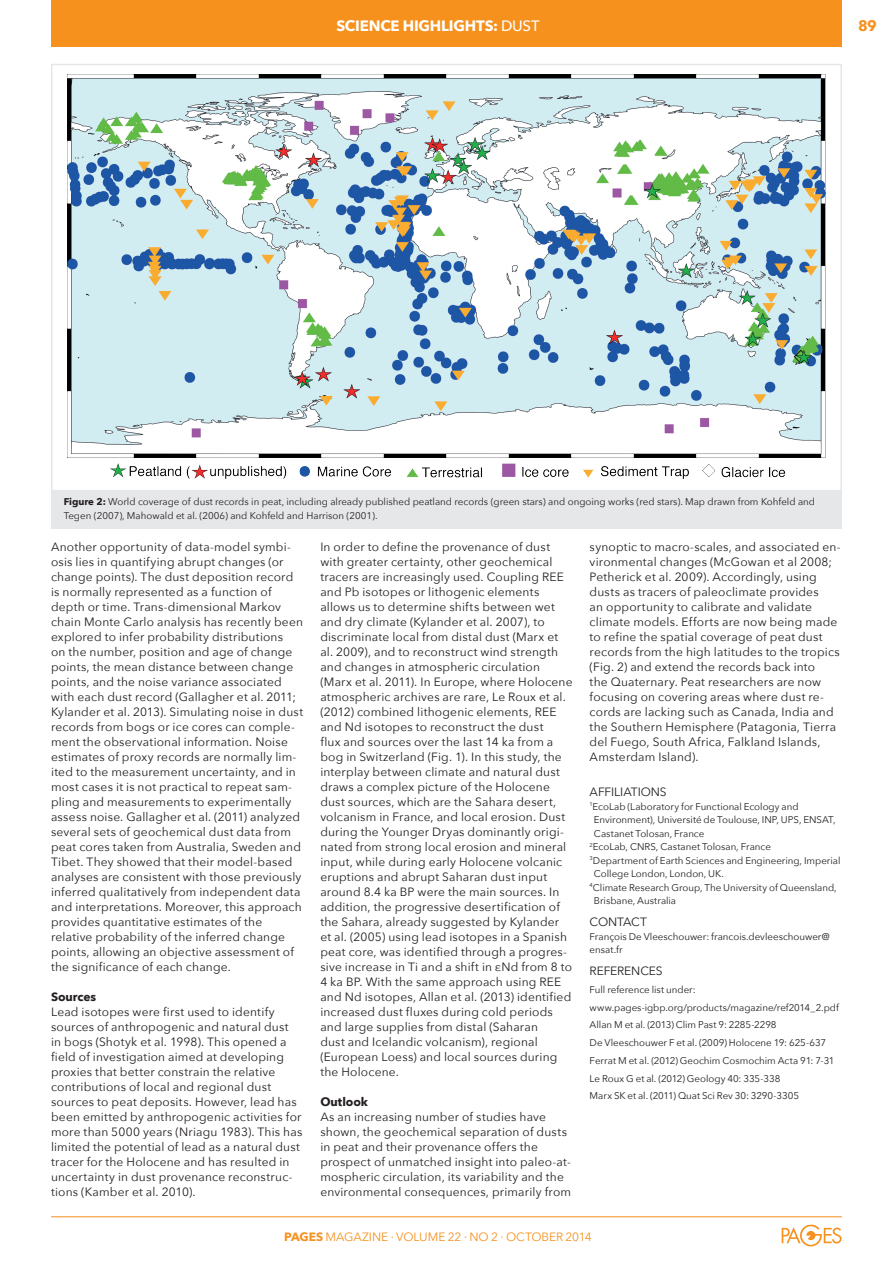
<style>
.page{position:relative;width:893px;height:1263px;background:#fff}
.page>*{position:absolute;margin:0;border:0;box-sizing:border-box;transform-origin:0 0}
.HEADER-Title{font:700 15px "Avenir Next";letter-spacing:-.015em;color:#fff}
.PAGE_NUMBER{font:700 15px "Avenir Next";color:#f6911e}
._3col-text{font:12px/15px "Avenir Next";letter-spacing:.015em;color:#231f20}
.t1{font:12px "Avenir Next";letter-spacing:-.005em;color:#f6911e}
.ARTICLE-INFO-Title{font:12px "Avenir Next";letter-spacing:-.005em;color:#231f20}
._3col-subtitles{font:700 12px "Avenir Next";letter-spacing:-.005em;color:#231f20}
.ARTICLE-INFO-Authors{font:9.75px/13.5px "Avenir Next";letter-spacing:-.005em;color:#231f20}
.ARTICLE-INFO-Referen{font:9.75px "Avenir Next";letter-spacing:-.005em;color:#231f20}
.ARTICLE-Figure_Capti{font:9.75px/13.5px "Avenir Next";color:#231f20}
.ARTICLE-INFO-General{font:9.75px/13.5px "Avenir Next";color:#231f20}
.s1{font-weight:500}
.s2{font-weight:700}
</style>
<div class="page">
<hr style="left:51px;top:1216px;width:791px;height:1px;background:#f6911e">
<svg style="left:782px;top:1225px;width:60px;height:21px"></svg>
<div style="left:51px;top:0;width:791px;height:46px;background:#f6911e"></div>
<div style="left:51px;top:491px;width:791px;height:38px;background:#e6e7e9"></div>
<img style="left:67px;top:75px;width:759px;height:404px">
<div style="left:51px;top:64px;width:791px;height:427px;border:2px solid #e6e7e9"></div>
<p class="HEADER-Title" style="left:336px;top:12px;width:205px">SCIENCE HIGHLIGHTS: <span class="s1">Dust</span></p>
<p class="PAGE_NUMBER" style="left:858px;top:12px;width:20px">89</p>
<p class="ARTICLE-Figure_Capti" style="left:64px;top:495px;width:753px"><span class="s2">Figure 2:</span> World coverage of dust records in peat, including already published peatland records (green stars) and ongoing works (red stars). Map drawn from Kohfeld and<br>Tegen (2007), Mahowald et al. (2006) and Kohfeld and Harrison (2001).</p>
<p class="_3col-text" style="left:51px;top:539px;width:254px">Another opportunity of data-model symbi&shy;osis lies in quantifying abrupt changes (or change points). The dust deposition record is normally represented as a function of depth or time. Trans-dimensional Markov chain Monte Carlo analysis has recently been explored to infer probability distributions<br>on the number, position and age of change points, the mean distance between change points, and the noise variance associated with each dust record (Gallagher et al. 2011; Kylander et al. 2013). Simulating noise in dust records from bogs or ice cores can comple&shy;ment the observational information. Noise estimates of proxy records are normally lim&shy;ited to the measurement uncertainty, and in most cases it is not practical to repeat sam&shy;pling and measurements to experimentally assess noise. Gallagher et al. (2011) analyzed several sets of geochemical dust data from peat cores taken from Australia, Sweden and Tibet. They showed that their model-based analyses are consistent with those previously inferred qualitatively from independent data and interpretations. Moreover, this approach provides quantitative estimates of the relative probability of the inferred change points, allowing an objective assessment of the significance of each change.</p>
<p class="_3col-subtitles" style="left:51px;top:987px;width:47px">Sources</p>
<p class="_3col-text" style="left:51px;top:1004px;width:253px">Lead isotopes were first used to identify sources of anthropogenic and natural dust<br>in bogs (Shotyk et al. 1998). This opened a field of investigation aimed at developing proxies that better constrain the relative contributions of local and regional dust sources to peat deposits. However, lead has been emitted by anthropogenic activities for more than 5000 years (Nriagu 1983). This has limited the potential of lead as a natural dust tracer for the Holocene and has resulted in uncertainty in dust provenance reconstruc&shy;tions (Kamber et al. 2010).</p>
<p class="_3col-text" style="left:320px;top:539px;width:254px">In order to define the provenance of dust with greater certainty, other geochemical tracers are increasingly used. Coupling REE and Pb isotopes or lithogenic elements allows us to determine shifts between wet and dry climate (Kylander et al. 2007), to discriminate local from distal dust (Marx et al. 2009), and to reconstruct wind strength and changes in atmospheric circulation (Marx et al. 2011). In Europe, where Holocene atmospheric archives are rare, Le Roux et al. (2012) combined lithogenic elements, REE and Nd isotopes to reconstruct the dust<br>flux and sources over the last 14 ka from a bog in Switzerland (Fig. 1). In this study, the interplay between climate and natural dust draws a complex picture of the Holocene dust sources, which are the Sahara desert, volcanism in France, and local erosion. Dust during the Younger Dryas dominantly origi&shy;nated from strong local erosion and mineral input, while during early Holocene volcanic eruptions and abrupt Saharan dust input around 8.4 ka BP were the main sources. In addition, the progressive desertification of the Sahara, already suggested by Kylander et al. (2005) using lead isotopes in a Spanish peat core, was identified through a progres&shy;sive increase in Ti and a shift in εNd from 8 to 4 ka B P. With the same approach using REE and Nd isotopes, Allan et al. (2013) identified increased dust fluxes during cold periods and large supplies from distal (Saharan<br>dust and Icelandic volcanism), regional (European Loess) and local sources during the Holocene.</p>
<p class="_3col-subtitles" style="left:320px;top:1092px;width:49px">Outlook</p>
<p class="_3col-text" style="left:320px;top:1109px;width:252px">As an increasing number of studies have shown, the geochemical separation of dusts in peat and their provenance offers the prospect of unmatched insight into paleo-at&shy;mospheric circulation, its variability and the environmental consequences, primarily from</p>
<p class="_3col-text" style="left:590px;top:539px;width:252px">synoptic to macro-scales, and associated en&shy;vironmental changes (McGowan et al 2008; Petherick et al. 2009). Accordingly, using dusts as tracers of paleoclimate provides<br>an opportunity to calibrate and validate climate models. Efforts are now being made to refine the spatial coverage of peat dust records from the high latitudes to the tropics (Fig. 2) and extend the records back into<br>the Quaternary. Peat researchers are now focusing on covering areas where dust re&shy;cords are lacking such as Canada, India and the Southern Hemisphere (Patagonia, Tierra del Fuego, South Africa, Falkland Islands, Amsterdam Island).</p>
<p class="ARTICLE-INFO-Title" style="left:590px;top:782px;width:79px">AFFILIATIONS</p>
<p class="ARTICLE-INFO-Authors" style="left:594px;top:799px;width:243px;text-indent:-4px"><sup>1</sup>EcoLab (Laboratory for Functional Ecology and<br>Environment), Université de Toulouse, INP, UPS, ENSAT,<br>Castanet Tolosan, France</p>
<p class="ARTICLE-INFO-Authors" style="left:590px;top:839px;width:183px"><sup>2</sup>EcoLab, CNRS, Castanet Tolosan, France</p>
<p class="ARTICLE-INFO-Authors" style="left:594px;top:853px;width:248px;text-indent:-4px"><sup>3</sup>Department of Earth Sciences and Engineering, Imperial<br>College London, London, UK.</p>
<p class="ARTICLE-INFO-Authors" style="left:594px;top:880px;width:244px;text-indent:-4px"><sup>4</sup>Climate Research Group, The University of Queensland,<br>B risbane, Australia</p>
<p class="ARTICLE-INFO-Title" style="left:590px;top:912px;width:50px">CONTACT</p>
<p class="ARTICLE-INFO-General" style="left:590px;top:929px;width:241px">François De Vleeschouwer: francois.devleeschouwer@ ensat.fr</p>
<p class="ARTICLE-INFO-Title" style="left:590px;top:961px;width:75px">REFERENCES</p>
<p class="ARTICLE-INFO-Referen" style="left:590px;top:981px;width:108px">Full reference list under:</p>
<p class="ARTICLE-INFO-Referen" style="left:590px;top:999px;width:251px">www.pages-igbp.org/products/magazine/ref2014_2.pdf</p>
<p class="ARTICLE-INFO-Referen" style="left:590px;top:1017px;width:188px">Allan M et al. (2013) Clim Past 9: 2285-2298</p>
<p class="ARTICLE-INFO-Referen" style="left:590px;top:1034px;width:238px">De Vleeschouwer F et al. (2009) Holocene 19: 625-637</p>
<p class="ARTICLE-INFO-Referen" style="left:590px;top:1052px;width:246px">Ferrat M et al. (2012) Geochim Cosmochim Acta 91: 7-31</p>
<p class="ARTICLE-INFO-Referen" style="left:590px;top:1070px;width:192px">Le Roux G et al. (2012) Geology 40: 335-338</p>
<p class="ARTICLE-INFO-Referen" style="left:590px;top:1088px;width:211px">Marx SK et al. (2011) Quat Sci Rev 30: 3290-3305</p>
<p class="t1" style="left:284px;top:1227px;width:309px"><span class="s2">PAGES</span> MAGAZINE ∙ VOLUME 22 ∙ NO 2 ∙ Octo ber 2014</p>
</div>
